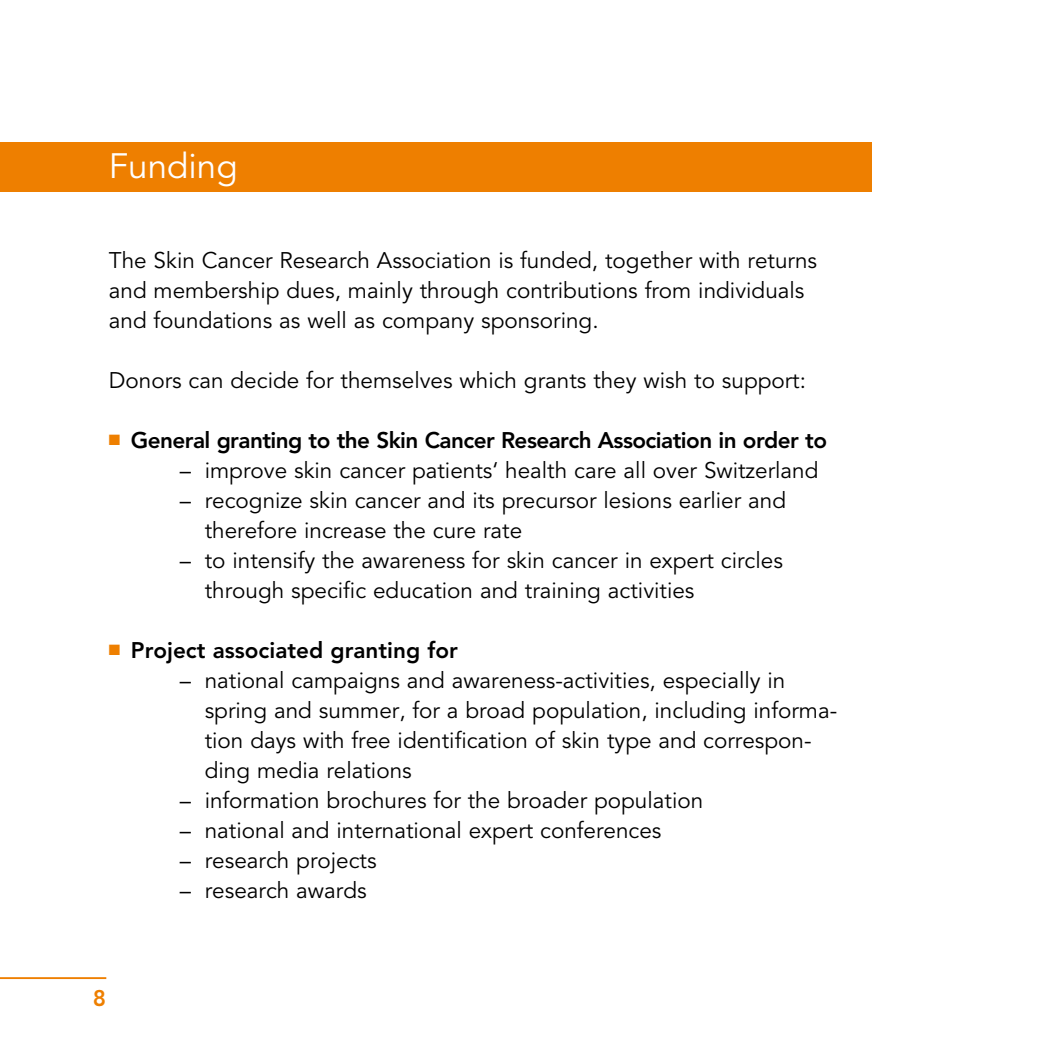
<style>
.page{position:relative;width:1049px;height:1049px;background:#fff}
.page>*{position:absolute;margin:0;border:0;box-sizing:border-box;transform-origin:0 0}
.t1{font:35px "Avenir";color:#fff}
.t2{font:22.5px/30px "Avenir";color:#000}
.t3{font:800 22.5px "Avenir LT Std";letter-spacing:-.025em;color:#000}
.t4{font:800 22.5px "Avenir LT Std";color:#000}
.t5{font:800 22.5px "Avenir LT Std";color:#ee7f00}
.s1{color:#ee7f00}
</style>
<div class="page">
<div style="left:0;top:142px;width:872px;height:49px;background:#ee7f00"></div>
<hr style="left:0;top:977px;width:106px;height:2px;background:#ee7f00">
<h1 class="t1" style="left:109px;top:145px;width:131px">Funding</h1>
<p class="t2" style="left:109px;top:246px;width:710px">The Skin Cancer Research Association is funded, together with returns and membership dues, mainly through contributions from individuals and foundations as well as company sponsoring.</p>
<p class="t2" style="left:109px;top:366px;width:699px">Donors can decide for themselves which grants they wish to support:</p>
<p class="t3" style="left:109px;top:427px;width:720px"><span class="s1">■</span> General granting to the Skin Cancer Research Association in order to</p>
<p class="t2" style="left:180px;top:456px;width:640px">– improve skin cancer patients‘ health care all over Switzerland</p>
<p class="t2" style="left:205px;top:486px;width:583px;text-indent:-25px">– recognize skin cancer and its precursor lesions earlier and therefore increase the cure rate</p>
<p class="t2" style="left:205px;top:546px;width:580px;text-indent:-25px">– to intensify the awareness for skin cancer in expert circles through specific education and training activities</p>
<p class="t4" style="left:109px;top:637px;width:351px"><span class="s1">■</span> Project associated granting for</p>
<p class="t2" style="left:205px;top:666px;width:634px;text-indent:-25px">– national campaigns and awareness-activities, especially in spring and summer, for a broad population, including informa&shy;tion days with free identification of skin type and correspon&shy;ding media relations</p>
<p class="t2" style="left:180px;top:786px;width:525px">– information brochures for the broader population</p>
<p class="t2" style="left:180px;top:816px;width:483px">– national and international expert conferences</p>
<p class="t2" style="left:180px;top:846px;width:198px">– research projects</p>
<p class="t2" style="left:180px;top:875px;width:188px">– research awards</p>
<p class="t5" style="left:93px;top:984px;width:15px">8</p>
</div>
